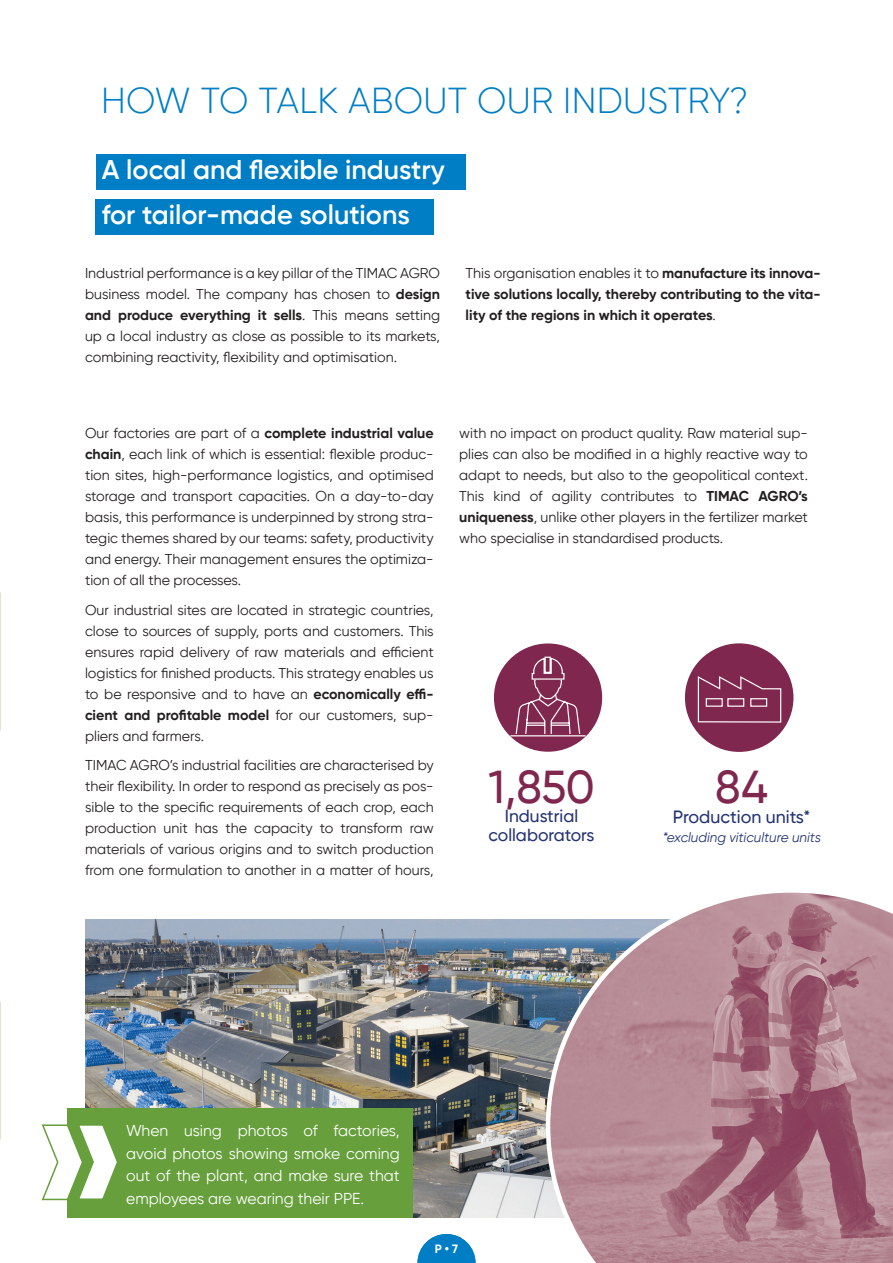
<style>
.page{position:relative;width:893px;height:1263px;background:#fff}
.page>*{position:absolute;margin:0;border:0;box-sizing:border-box;transform-origin:0 0}
.t1{font:500 46.05px "Gilroy";color:#80274f}
.t2{font:300 36px "Gilroy";letter-spacing:.01em;color:#007ec5}
.t3{font:600 27px "Gilroy";color:#fff}
.t4{font:500 17.7px "Gilroy";color:#243372}
.t5{font:500 17.4px "Gilroy";color:#243372}
.t6{font:15.75px/22.5px "Gilroy";color:#fff;text-align:justify}
.t7{font:14.25px/21px "Gilroy";color:#231f20;text-align:justify}
.t8{font:700 14.25px/21px "Gilroy";color:#231f20;text-align:justify}
.t9{font:italic 13.5px "Gilroy";color:#243372}
.t10{font:700 12px "Gilroy";color:#fff}
.s1{font-weight:700}
.s2{font-weight:400}
</style>
<div class="page">
<svg style="left:417px;top:1234px;width:58px;height:29px"></svg>
<img style="left:85px;top:920px;width:461px;height:297px">
<div style="left:96px;top:154px;width:370px;height:36px;background:#007ec5"></div>
<div style="left:96px;top:199px;width:338px;height:35px;background:#007ec5"></div>
<div style="left:685px;top:643px;width:108px;height:109px;background:#80274f;border-radius:50%"></div>
<div style="left:494px;top:643px;width:108px;height:109px;background:#80274f;border-radius:50%"></div>
<svg style="left:509px;top:656px;width:78px;height:81px"></svg>
<svg style="left:697px;top:676px;width:85px;height:47px"></svg>
<svg style="left:546px;top:892px;width:347px;height:371px;background:#b28995"></svg>
<div style="left:67px;top:1108px;width:345px;height:109px;background:#669f3c"></div>
<svg style="left:41px;top:1124px;width:76px;height:77px"></svg>
<p class="t2" style="left:101px;top:78px;width:649px">HOW TO TALK ABOUT OUR INDUSTRY?</p>
<p class="t3" style="left:102px;top:153px;width:345px">A local and flexible industry</p>
<p class="t3" style="left:102px;top:198px;width:310px">for tailor-made solutions</p>
<p class="t7" style="left:85px;top:263px;width:357px">Industrial performance is a key pillar of the TIMAC AGRO business model. The company has chosen to <span class="s1">design and produce everything it sells</span>. This means setting up a local industry as close as possible to its markets, combining reactivity, flexibility and optimisation.</p>
<p class="t8" style="left:466px;top:263px;width:357px"><span class="s2">This organisation enables it to</span> manufacture its innova&shy;tive solutions locally, thereby contributing to the vita&shy;lity of the regions in which it operates<span class="s2">.</span></p>
<p class="t7" style="left:85px;top:423px;width:350px">Our factories are part of a <span class="s1">complete industrial value chain</span>, each link of which is essential: flexible produc&shy;tion sites, high-performance logistics, and optimised storage and transport capacities. On a day-to-day basis, this performance is underpinned by strong stra&shy;tegic themes shared by our teams: safety, productivity and energy. Their management ensures the optimiza&shy;tion of all the processes.</p>
<p class="t7" style="left:85px;top:599px;width:350px">Our industrial sites are located in strategic countries, close to sources of supply, ports and customers. This ensures rapid delivery of raw materials and efficient logistics for finished products. This strategy enables us to be responsive and to have an <span class="s1">economically effi&shy;cient and profitable model</span> for our customers, sup&shy;pliers and farmers.</p>
<p class="t7" style="left:85px;top:755px;width:350px">TIMAC AGRO’s industrial facilities are characterised by their flexibility. In order to respond as precisely as pos&shy;sible to the specific requirements of each crop, each production unit has the capacity to transform raw materials of various origins and to switch production from one formulation to another in a matter of hours,</p>
<p class="t7" style="left:459px;top:423px;width:350px">with no impact on product quality. Raw material sup&shy;plies can also be modified in a highly reactive way to adapt to needs, but also to the geopolitical context.<br>This kind of agility contributes to <span class="s1">TIMAC AGRO’s uniqueness</span>, unlike other players in the fertilizer market who specialise in standardised products.</p>
<p class="t1" style="left:488px;top:758px;width:108px">1,850</p>
<p class="t5" style="left:505px;top:805px;width:75px">Industrial</p>
<p class="t5" style="left:488px;top:824px;width:108px">collaborators</p>
<p class="t1" style="left:715px;top:759px;width:55px">84</p>
<p class="t4" style="left:673px;top:805px;width:139px">Production units*</p>
<p class="t9" style="left:662px;top:829px;width:160px">*excluding viticulture units</p>
<p class="t6" style="left:126px;top:1119px;width:275px">When using photos of factories, avoid photos showing smoke coming out of the plant, and make sure that employees are wearing their PPE.</p>
<p class="t10" style="left:435px;top:1242px;width:25px">P • 7</p>
</div>
